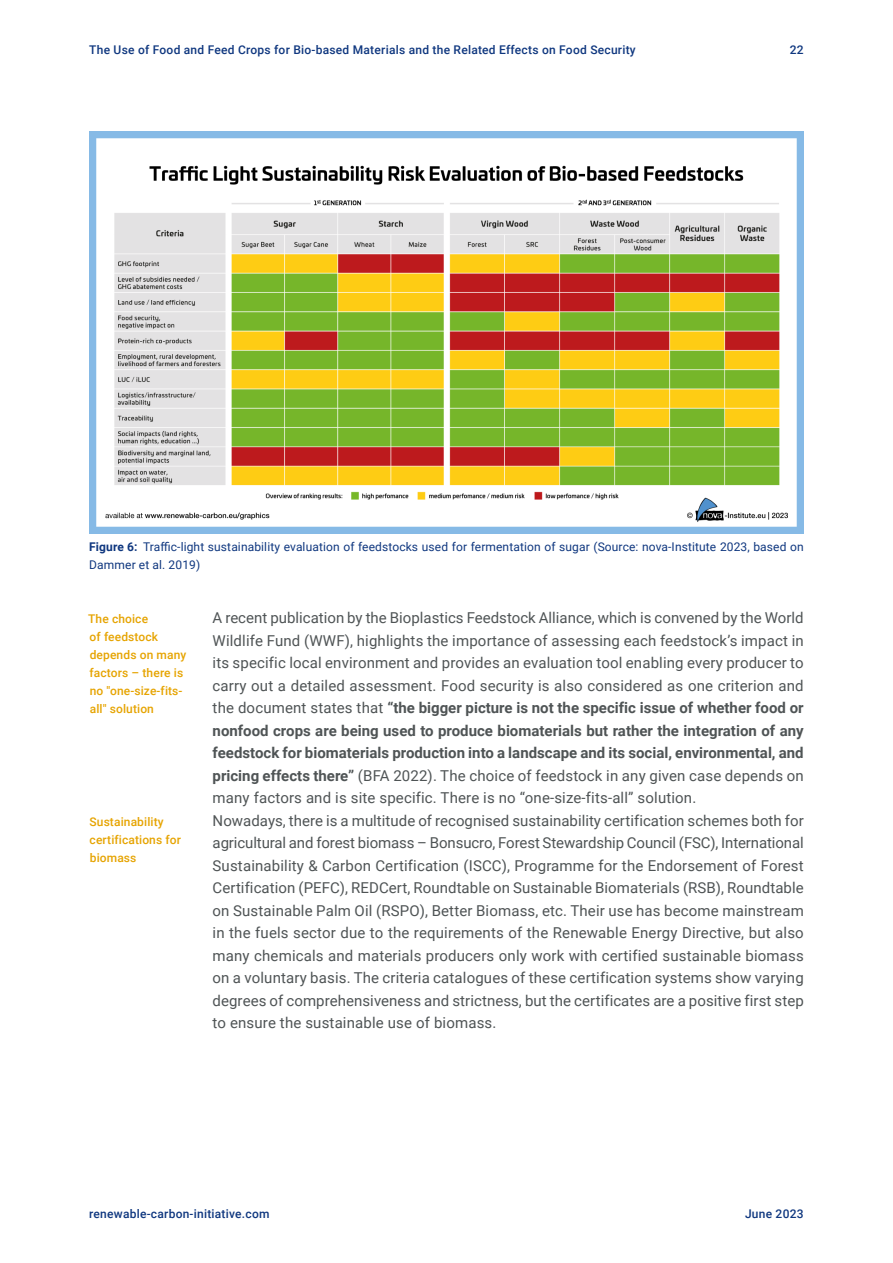
<style>
.page{position:relative;width:893px;height:1263px;background:#fff}
.page>*{position:absolute;margin:0;border:0;box-sizing:border-box;transform-origin:0 0}
.t1{font:15px/22.5px "Roboto";letter-spacing:.01em;color:#4f5455}
.t2{font:12px/18px "Roboto";letter-spacing:.01em;color:#0f377f}
.t3{font:500 12px "Roboto";letter-spacing:.02em;color:#0f377f}
.t4{font:500 12px/18px "Roboto";letter-spacing:.01em;color:#e6a402}
.s1{font-weight:700}
</style>
<div class="page">
<img style="left:89px;top:131px;width:715px;height:402px">
<p class="t3" style="left:89px;top:41px;width:548px">The Use of Food and Feed Crops for Bio-based Materials and the Related Effects on Food Security</p>
<p class="t3" style="left:790px;top:41px;width:15px">22</p>
<p class="t2" style="left:89px;top:537px;width:716px"><span class="s1">Figure 6:</span> Traffic-light sustainability evaluation of feedstocks used for fermentation of sugar (Source: nova-Institute 2023, based on<br>Dammer et al. 2019)</p>
<p class="t4" style="left:88px;top:609px;width:100px">The choice<br>of feedstock depends on many factors – there is no "one-size-fits&shy;all" solution</p>
<p class="t4" style="left:90px;top:812px;width:93px">Sustainability certifications for biomass</p>
<p class="t1" style="left:213px;top:606px;width:593px">A recent publication by the Bioplastics Feedstock Alliance, which is convened by the World Wildlife Fund (WWF), highlights the importance of assessing each feedstock’s impact in its specific local environment and provides an evaluation tool enabling every producer to carry out a detailed assessment. Food security is also considered as one criterion and the document states that <span class="s1">“the bigger picture is not the specific issue of whether food or nonfood crops are being used to produce biomaterials but rather the integration of any feedstock for biomaterials production into a landscape and its social, environmental, and pricing effects there”</span> (BFA 2022). The choice of feedstock in any given case depends on many factors and is site specific. There is no “one-size-fits-all” solution.<br>Nowadays, there is a multitude of recognised sustainability certification schemes both for agricultural and forest biomass – Bonsucro, Forest Stewardship Council (FSC), International Sustainability &amp; Carbon Certification (ISCC), Programme for the Endorsement of Forest Certification (PEFC), REDCert, Roundtable on Sustainable Biomaterials (RSB), Roundtable on Sustainable Palm Oil (RSPO), Better Biomass, etc. Their use has become mainstream in the fuels sector due to the requirements of the Renewable Energy Directive, but also many chemicals and materials producers only work with certified sustainable biomass on a voluntary basis. The criteria catalogues of these certification systems show varying degrees of comprehensiveness and strictness, but the certificates are a positive first step to ensure the sustainable use of biomass.</p>
<p class="t3" style="left:89px;top:1206px;width:182px">renewable-carbon-initiative.com</p>
<p class="t3" style="left:745px;top:1206px;width:60px">June 2023</p>
</div>
